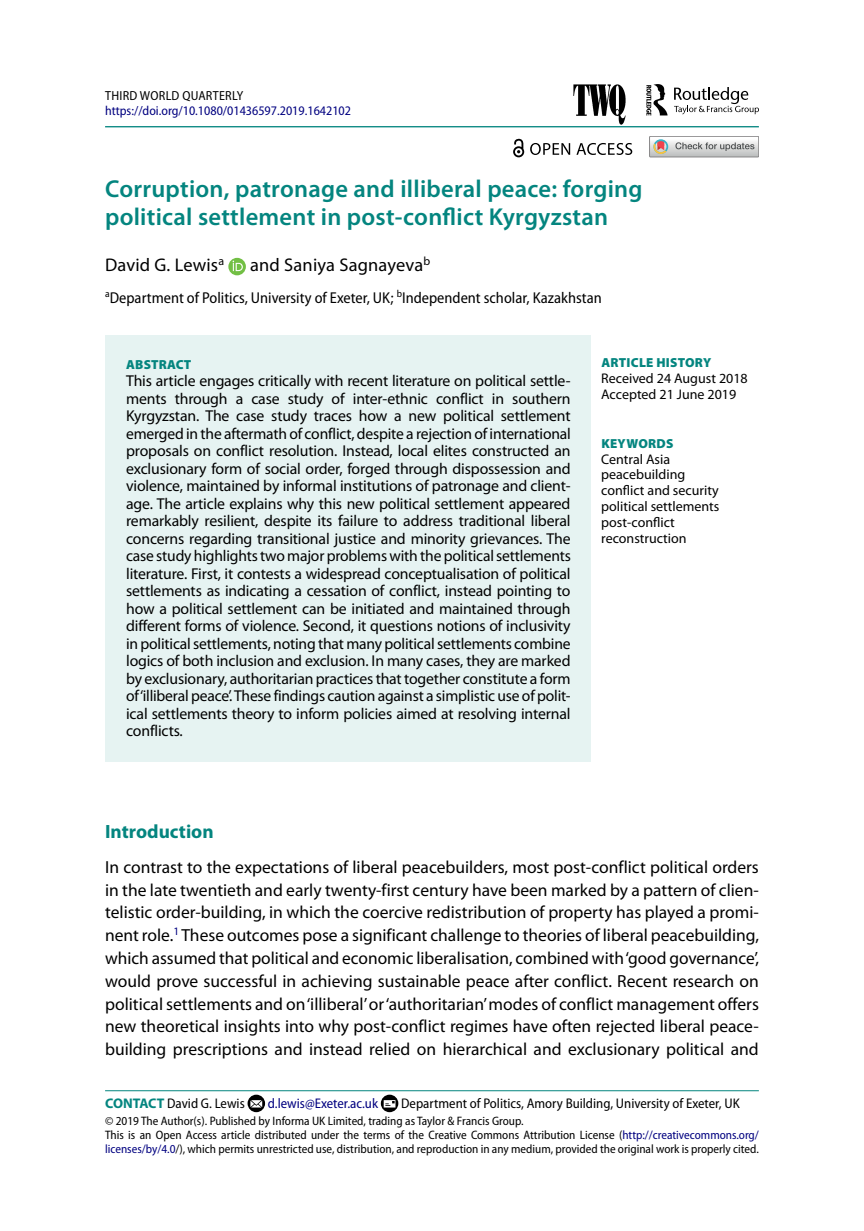
<style>
.page{position:relative;width:864px;height:1231px;background:#fff}
.page>*{position:absolute;margin:0;border:0;box-sizing:border-box;transform-origin:0 0}
.t1{font:600 24.5px/28px "Myriad Pro";letter-spacing:.01em;color:#04857f}
.t2{font:700 19.25px "Myriad Pro";color:#04857f}
.t3{font:18.38px "Myriad Pro";letter-spacing:.01em;color:#000}
.t4{font:17.5px/22.8px "Myriad Pro";color:#000;text-align:justify}
.t5{font:15.75px/17.5px "Myriad Pro";letter-spacing:-.01em;color:#000;text-align:justify}
.t6{font:semi-condensed 15.75px "Myriad Pro";color:#000}
.t7{font:14px/15.8px "Myriad Pro";color:#000}
.t8{font:semi-condensed 14px "Myriad Pro";color:#000}
.t9{font:semi-condensed 14px "Myriad Pro";color:#000080}
.t10{font:semi-condensed 13.12px "Myriad Pro";color:#000080}
.t11{font:900 13.12px "Myriad Pro";letter-spacing:.02em;color:#04857f}
.t12{font:semi-condensed 13.12px "Myriad Pro";letter-spacing:.02em;color:#000}
.t13{font:semi-condensed 12.25px/14px "Myriad Pro";color:#000}
.s1{font-weight:700;font-stretch:normal;color:#04857f}
.s2{color:#000080}
</style>
<div class="page">
<hr style="left:105px;top:126px;width:653px;height:1px;background:#04857f">
<div style="left:105px;top:336px;width:485px;height:36px;background:#e6f3f2"></div>
<div style="left:105px;top:353px;width:485px;height:408px;background:#e6f3f2"></div>
<svg style="left:228px;top:258px;width:18px;height:17px"></svg>
<hr style="left:105px;top:1090px;width:653px;height:1px;background:#04857f">
<svg style="left:247px;top:1094px;width:18px;height:18px"></svg>
<svg style="left:380px;top:1094px;width:18px;height:18px"></svg>
<svg style="left:674px;top:87px;width:84px;height:27px"></svg>
<svg style="left:646px;top:84px;width:21px;height:31px"></svg>
<img style="left:573px;top:85px;width:52px;height:39px">
<svg style="left:649px;top:136px;width:109px;height:21px"></svg>
<svg style="left:513px;top:139px;width:11px;height:18px"></svg>
<svg style="left:530px;top:143px;width:40px;height:12px"></svg>
<svg style="left:576px;top:143px;width:56px;height:12px"></svg>
<p class="t12" style="left:105px;top:87px;width:140px">Third World Quarterly</p>
<p class="t10" style="left:105px;top:103px;width:247px">https://doi.org/10.1080/01436597.2019.1642102</p>
<h1 class="t1" style="left:105px;top:174px;width:538px">Corruption, patronage and illiberal peace: forging political settlement in post-conflict Kyrgyzstan</h1>
<p class="t3" style="left:105px;top:253px;width:120px">David G. Lewis<sup>a</sup></p>
<p class="t3" style="left:250px;top:253px;width:181px">and Saniya Sagnayeva<sup>b</sup></p>
<p class="t6" style="left:105px;top:287px;width:498px"><sup>a</sup>Department of Politics, University of Exeter, UK; <sup>b</sup>Independent scholar, Kazakhstan</p>
<p class="t11" style="left:126px;top:355px;width:67px">ABSTRACT</p>
<p class="t5" style="left:126px;top:372px;width:446px">This article engages critically with recent literature on political settle&shy;ments through a case study of inter-ethnic conflict in southern Kyrgyzstan. The case study traces how a new political settlement emerged in the aftermath of conflict, despite a rejection of international proposals on conflict resolution. Instead, local elites constructed an exclusionary form of social order, forged through dispossession and violence, maintained by informal institutions of patronage and client&shy;age. The article explains why this new political settlement appeared remarkably resilient, despite its failure to address traditional liberal concerns regarding transitional justice and minority grievances. The case study highlights two major problems with the political settlements literature. First, it contests a widespread conceptualisation of political settlements as indicating a cessation of conflict, instead pointing to how a political settlement can be initiated and maintained through different forms of violence. Second, it questions notions of inclusivity in political settlements, noting that many political settlements combine logics of both inclusion and exclusion. In many cases, they are marked by exclusionary, authoritarian practices that together constitute a form of ‘illiberal peace’. These findings caution against a simplistic use of polit&shy;ical settlements theory to inform policies aimed at resolving internal conflicts.</p>
<p class="t11" style="left:601px;top:354px;width:111px">ARTICLE HISTORY</p>
<p class="t7" style="left:601px;top:370px;width:148px">Received 24 August 2018<br>Accepted 21 June 2019</p>
<p class="t11" style="left:601px;top:435px;width:74px">KEYWORDS</p>
<p class="t7" style="left:601px;top:451px;width:120px">Central Asia peacebuilding conflict and security political settlements post-conflict reconstruction</p>
<p class="t2" style="left:105px;top:818px;width:110px">Introduction</p>
<p class="t4" style="left:105px;top:855px;width:655px">In contrast to the expectations of liberal peacebuilders, most post-conflict political orders in the late twentieth and early twenty-first century have been marked by a pattern of clien&shy;telistic order-building, in which the coercive redistribution of property has played a promi&shy;nent role.<sup>1</sup> These outcomes pose a significant challenge to theories of liberal peacebuilding, which assumed that political and economic liberalisation, combined with ‘good governance’, would prove successful in achieving sustainable peace after conflict. Recent research on political settlements and on ‘illiberal’ or ‘authoritarian’ modes of conflict management offers new theoretical insights into why post-conflict regimes have often rejected liberal peace&shy;building prescriptions and instead relied on hierarchical and exclusionary political and</p>
<p class="t8" style="left:105px;top:1094px;width:141px"><span class="s1">CONTACT</span> David G. Lewis</p>
<p class="t9" style="left:268px;top:1094px;width:112px">d.lewis@Exeter.ac.uk</p>
<p class="t8" style="left:401px;top:1094px;width:340px">Department of Politics, Amory Building, University of Exeter, UK</p>
<p class="t13" style="left:105px;top:1113px;width:420px">© 2019 The Author(s). Published by Informa UK Limited, trading as Taylor &amp; Francis Group.</p>
<p class="t13" style="left:105px;top:1127px;width:655px">This is an Open Access article distributed under the terms of the Creative Commons Attribution License (<span class="s2">http://creativecommons.org/ licenses/by/4.0</span>/), which permits unrestricted use, distribution, and reproduction in any medium, provided the original work is properly cited.</p>
</div>
